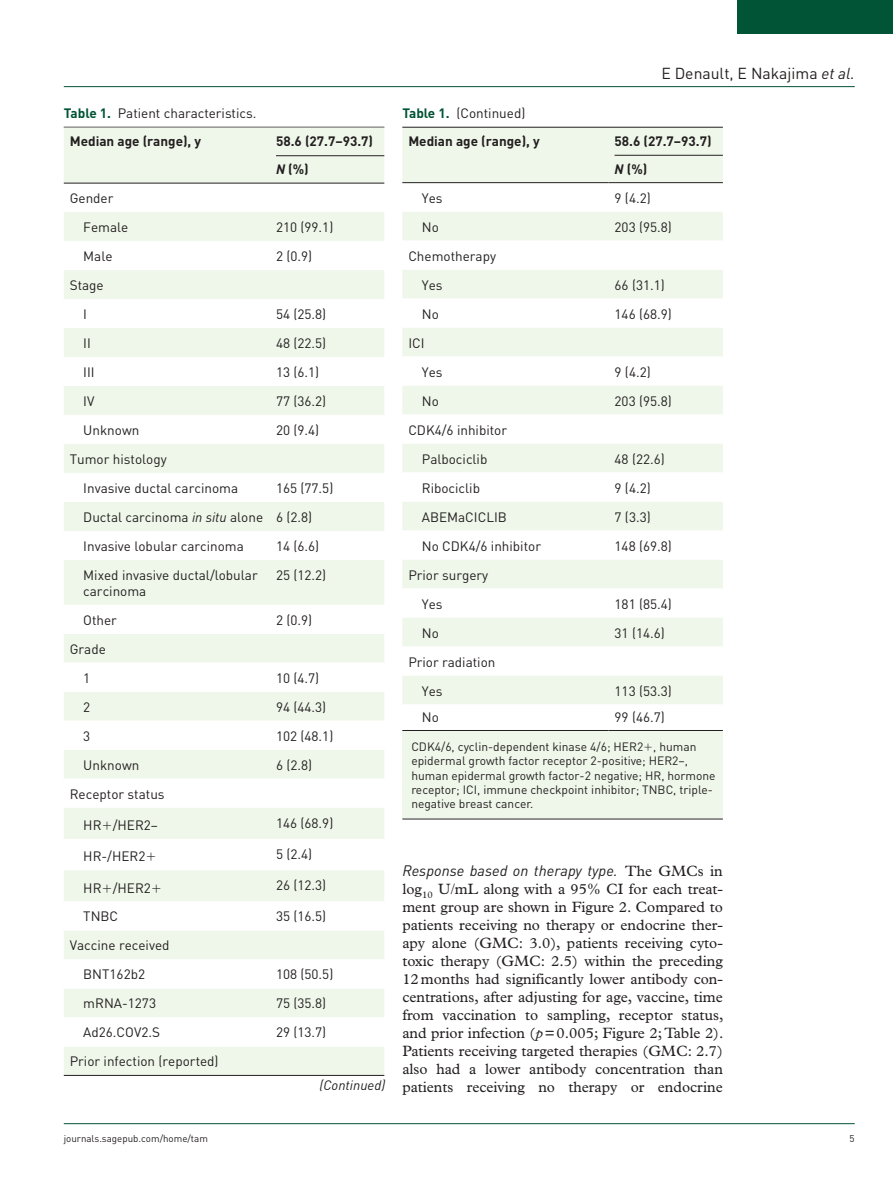
<style>
.page{position:relative;width:893px;height:1191px;background:#fff}
.page>*{position:absolute;margin:0;border:0;box-sizing:border-box;transform-origin:0 0}
.t1{font:15.75px "DIN";color:#231f20}
.t2{font:15px/18px "Plantin Std";color:#231f20;text-align:justify}
.t3{font:italic 15px "DIN";color:#231f20}
.t4{font:13.5px/29px "DIN";color:#231f20}
.t5{font:700 13.5px/27.8px "DIN";color:#231f20}
.t6{font:italic 13.5px "DIN";color:#231f20}
.t7{font:12px/14.2px "DIN";color:#231f20}
.t8{font:9.75px "DIN";color:#231f20}
.s1{font-weight:700;color:#015436}
.s2{font-weight:700}
.s3{font-style:italic}
.s4{font-family:"Plantin Std";font-style:normal}
</style>
<div class="page">
<hr style="left:64px;top:86px;width:791px;height:1px;background:#015436">
<hr style="left:64px;top:1123px;width:791px;height:1px;background:#015436">
<div style="left:738px;top:0;width:155px;height:34px;background:#015436"></div>
<div style="left:402px;top:730px;width:321px;height:88px;background:#eff7ea"></div>
<hr style="left:64px;top:127px;width:320px;height:1px;background:#231f20">
<div style="left:64px;top:128px;width:320px;height:947px;background:#eff7ea"></div>
<svg style="left:64px;top:184px;width:320px;height:862px"></svg>
<hr style="left:64px;top:183px;width:206px;height:1px;background:#231f20">
<hr style="left:270px;top:183px;width:114px;height:1px;background:#231f20">
<hr style="left:64px;top:1075px;width:206px;height:1px;background:#231f20">
<hr style="left:270px;top:1075px;width:114px;height:1px;background:#231f20">
<hr style="left:276px;top:155px;width:108px;height:1px;background:#231f20">
<hr style="left:402px;top:818px;width:321px;height:1px;background:#231f20">
<div style="left:402px;top:128px;width:321px;height:54px;background:#eff7ea"></div>
<svg style="left:402px;top:183px;width:321px;height:521px"></svg>
<hr style="left:402px;top:182px;width:207px;height:1px;background:#231f20">
<hr style="left:609px;top:182px;width:114px;height:1px;background:#231f20">
<hr style="left:402px;top:730px;width:207px;height:1px;background:#231f20">
<hr style="left:609px;top:730px;width:114px;height:1px;background:#231f20">
<hr style="left:615px;top:155px;width:108px;height:1px;background:#231f20">
<hr style="left:402px;top:127px;width:321px;height:1px;background:#231f20">
<svg style="left:103px;top:821px;width:8px;height:8px"></svg>
<svg style="left:147px;top:853px;width:8px;height:8px"></svg>
<svg style="left:103px;top:884px;width:8px;height:8px"></svg>
<svg style="left:153px;top:884px;width:8px;height:8px"></svg>
<p class="t4" style="left:70px;top:98px;width:188px;line-height:28.5px;text-indent:-6px"><span class="s1">Table 1.</span> Patient characteristics.<br><span class="s2">Median age (range), y</span></p>
<p class="t4" style="left:83px;top:183px;width:47px;text-indent:-14px">Gender<br>Female</p>
<p class="t5" style="left:276px;top:127px;width:99px">58.6 (27.7–93.7)<br><span class="s3">N</span> (%)</p>
<p class="t4" style="left:276px;top:212px;width:59px">210 (99.1)</p>
<p class="t4" style="left:83px;top:241px;width:31px">Male</p>
<p class="t4" style="left:276px;top:241px;width:38px">2 (0.9)</p>
<p class="t4" style="left:70px;top:270px;width:36px;text-align:center">Stage<br>I</p>
<p class="t4" style="left:276px;top:299px;width:52px">54 (25.8)</p>
<p class="t4" style="left:83px;top:328px;width:9px">II</p>
<p class="t4" style="left:276px;top:328px;width:52px">48 (22.5)</p>
<p class="t4" style="left:83px;top:357px;width:13px">III</p>
<p class="t4" style="left:276px;top:357px;width:45px">13 (6.1)</p>
<p class="t4" style="left:83px;top:386px;width:13px">IV</p>
<p class="t4" style="left:276px;top:386px;width:52px">77 (36.2)</p>
<p class="t4" style="left:83px;top:415px;width:58px">Unknown</p>
<p class="t4" style="left:276px;top:415px;width:45px">20 (9.4)</p>
<p class="t4" style="left:83px;top:444px;width:156px;text-indent:-14px">Tumor histology<br>Invasive ductal carcinoma</p>
<p class="t4" style="left:83px;top:473px;width:252px;text-indent:193px">165 (77.5)<br>Ductal carcinoma <span class="s3">in situ</span> alone 6 (2.8)<br>Invasive lobular carcinoma</p>
<p class="t4" style="left:276px;top:531px;width:45px">14 (6.6)</p>
<p class="t4" style="left:83px;top:567px;width:176px;line-height:15.8px">Mixed invasive ductal/lobular carcinoma</p>
<p class="t4" style="left:276px;top:560px;width:52px">25 (12.2)</p>
<p class="t4" style="left:83px;top:605px;width:35px">Other</p>
<p class="t4" style="left:276px;top:605px;width:38px">2 (0.9)</p>
<p class="t4" style="left:70px;top:634px;width:38px;text-align:center">Grade<br>1</p>
<p class="t4" style="left:276px;top:663px;width:45px">10 (4.7)</p>
<p class="t4" style="left:83px;top:692px;width:9px">2</p>
<p class="t4" style="left:276px;top:692px;width:52px">94 (44.3)</p>
<p class="t4" style="left:83px;top:721px;width:9px">3</p>
<p class="t4" style="left:276px;top:721px;width:59px">102 (48.1)</p>
<p class="t4" style="left:83px;top:750px;width:58px">Unknown</p>
<p class="t4" style="left:276px;top:750px;width:38px">6 (2.8)</p>
<p class="t4" style="left:70px;top:779px;width:96px">Receptor status</p>
<p class="t4" style="left:83px;top:810px;width:76px">HR /HER2−</p>
<p class="t4" style="left:276px;top:808px;width:59px">146 (68.9)</p>
<p class="t4" style="left:83px;top:841px;width:64px">HR-/HER2</p>
<p class="t4" style="left:276px;top:839px;width:38px">5 (2.4)</p>
<p class="t4" style="left:83px;top:873px;width:69px">HR /HER2</p>
<p class="t4" style="left:276px;top:870px;width:52px">26 (12.3)</p>
<p class="t4" style="left:83px;top:902px;width:36px">TNBC</p>
<p class="t4" style="left:276px;top:902px;width:52px">35 (16.5)</p>
<p class="t4" style="left:83px;top:931px;width:88px;text-indent:-14px">Vaccine received<br>BNT162b2</p>
<p class="t4" style="left:276px;top:960px;width:59px">108 (50.5)</p>
<p class="t4" style="left:83px;top:988px;width:74px">mRNA-1273</p>
<p class="t4" style="left:276px;top:988px;width:52px">75 (35.8)</p>
<p class="t4" style="left:83px;top:1017px;width:78px">Ad26.COV2.S</p>
<p class="t4" style="left:276px;top:1017px;width:52px">29 (13.7)</p>
<p class="t4" style="left:70px;top:1046px;width:150px">Prior infection (reported)</p>
<p class="t6" style="left:319px;top:1076px;width:67px">(Continued)</p>
<p class="t4" style="left:402px;top:98px;width:125px"><span class="s1">Table 1.</span> (Continued)</p>
<p class="t1" style="left:661px;top:63px;width:195px">E Denault, E Nakajima <span class="s3">et al.</span></p>
<p class="t5" style="left:408px;top:127px;width:133px">Median age (range), y</p>
<p class="t5" style="left:615px;top:127px;width:99px">58.6 (27.7–93.7)<br><span class="s3">N</span> (%)</p>
<p class="t4" style="left:422px;top:183px;width:22px">Yes</p>
<p class="t4" style="left:615px;top:183px;width:38px">9 (4.2)</p>
<p class="t4" style="left:422px;top:212px;width:19px">No</p>
<p class="t4" style="left:615px;top:212px;width:59px">203 (95.8)</p>
<p class="t4" style="left:422px;top:241px;width:76px;text-indent:-14px">Chemotherapy<br>Yes</p>
<p class="t4" style="left:615px;top:270px;width:52px">66 (31.1)</p>
<p class="t4" style="left:422px;top:299px;width:19px">No</p>
<p class="t4" style="left:615px;top:299px;width:59px">146 (68.9)</p>
<p class="t4" style="left:422px;top:328px;width:22px;text-indent:-14px">ICI<br>Yes</p>
<p class="t4" style="left:615px;top:357px;width:38px">9 (4.2)</p>
<p class="t4" style="left:422px;top:386px;width:19px">No</p>
<p class="t4" style="left:615px;top:386px;width:59px">203 (95.8)</p>
<p class="t4" style="left:408px;top:415px;width:100px;text-align:center">CDK4/6 inhibitor<br>Palbociclib</p>
<p class="t4" style="left:615px;top:444px;width:52px">48 (22.6)</p>
<p class="t4" style="left:422px;top:473px;width:60px">Ribociclib</p>
<p class="t4" style="left:615px;top:473px;width:38px">9 (4.2)</p>
<p class="t4" style="left:422px;top:502px;width:87px">ABEMaCICLIB</p>
<p class="t4" style="left:615px;top:502px;width:38px">7 (3.3)</p>
<p class="t4" style="left:422px;top:531px;width:121px">No CDK4/6 inhibitor</p>
<p class="t4" style="left:615px;top:531px;width:59px">148 (69.8)</p>
<p class="t4" style="left:422px;top:560px;width:68px;text-indent:-14px">Prior surgery<br>Yes</p>
<p class="t4" style="left:615px;top:589px;width:59px">181 (85.4)</p>
<p class="t4" style="left:422px;top:618px;width:19px">No</p>
<p class="t4" style="left:615px;top:618px;width:52px">31 (14.6)</p>
<p class="t4" style="left:422px;top:647px;width:75px;text-indent:-14px">Prior radiation<br>Yes</p>
<p class="t4" style="left:615px;top:676px;width:59px">113 (53.3)</p>
<p class="t4" style="left:422px;top:702px;width:19px">No</p>
<p class="t4" style="left:615px;top:702px;width:52px">99 (46.7)</p>
<p class="t7" style="left:411px;top:739px;width:306px">CDK4/6, cyclin-dependent kinase 4/6; HER2 , human epidermal growth factor receptor 2-positive; HER2−, human epidermal growth factor-2 negative; HR, hormone receptor; ICI, immune checkpoint inhibitor; TNBC, triple&shy;negative breast cancer.</p>
<p class="t3" style="left:402px;top:861px;width:322px">Response based on therapy type. <span class="s4">The GMCs in</span></p>
<p class="t2" style="left:402px;top:880px;width:323px">log<sub>10</sub> U/mL along with a 95% CI for each treat&shy;ment group are shown in Figure 2. Compared to patients receiving no therapy or endocrine ther&shy;apy alone (GMC: 3.0), patients receiving cyto&shy;toxic therapy (GMC: 2.5) within the preceding 12months had significantly lower antibody con&shy;centrations, after adjusting for age, vaccine, time from vaccination to sampling, receptor status, and prior infection (<span class="s3">p</span>=0.005; Figure 2; Table 2).<br>Patients receiving targeted therapies (GMC: 2.7) also had a lower antibody concentration than patients receiving no therapy or endocrine</p>
<p class="t8" style="left:64px;top:1132px;width:146px">journals.sagepub.com/home/tam</p>
<p class="t8" style="left:850px;top:1132px;width:7px">5</p>
</div>
